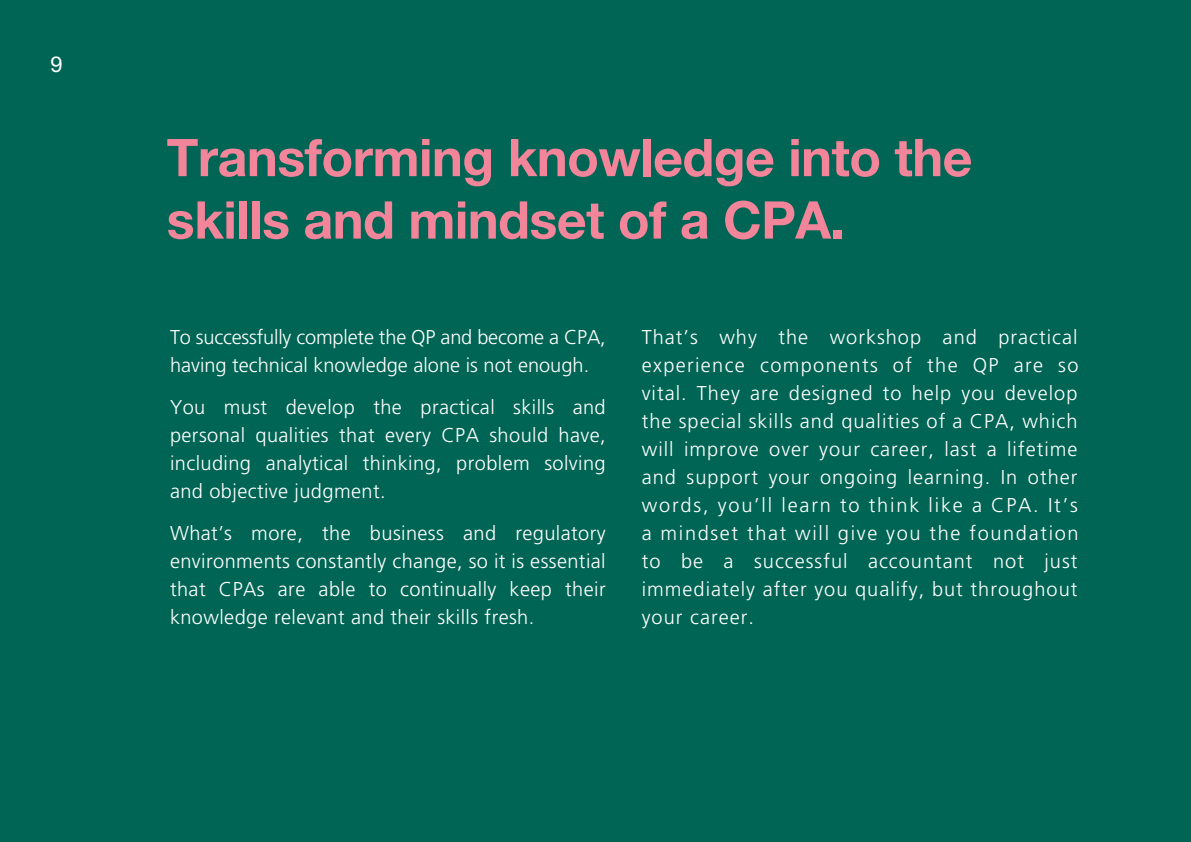
<style>
.page{position:relative;width:1191px;height:842px;background:#006554}
.page>*{position:absolute;margin:0;border:0;box-sizing:border-box;transform-origin:0 0}
.t1{font:700 52px/62.4px "Helvetica Neue";letter-spacing:-.01em;color:#f3859b}
.t2{font:22px "Helvetica Neue";color:#fff}
.t3{font:300 20px/28px "Frutiger";letter-spacing:.02em;color:#fff;text-align:justify}
.t4{font:300 20px/28px "Frutiger";color:#fff}
</style>
<div class="page">
<p class="t2" style="left:50px;top:51px;width:14px">9</p>
<h1 class="t1" style="left:167px;top:125px;width:807px">Transforming knowledge into the skills and mindset of a CPA.</h1>
<p class="t4" style="left:170px;top:323px;width:437px">To successfully complete the QP and become a CPA, having technical knowledge alone is not enough.</p>
<p class="t3" style="left:170px;top:393px;width:437px">You must develop the practical skills and personal qualities that every CPA should have, including analytical thinking, problem solving and objective judgment.</p>
<p class="t3" style="left:170px;top:519px;width:437px">What’s more, the business and regulatory environments constantly change, so it is essential that CPAs are able to continually keep their knowledge relevant and their skills fresh.</p>
<p class="t3" style="left:642px;top:323px;width:438px">That’s why the workshop and practical experience components of the QP are so vital. They are designed to help you develop the special skills and qualities of a CPA, which will improve over your career, last a lifetime and support your ongoing learning. In other words, you’ll learn to think like a CPA. It’s a mindset that will give you the foundation to be a successful accountant not just immediately after you qualify, but throughout your career.</p>
</div>
